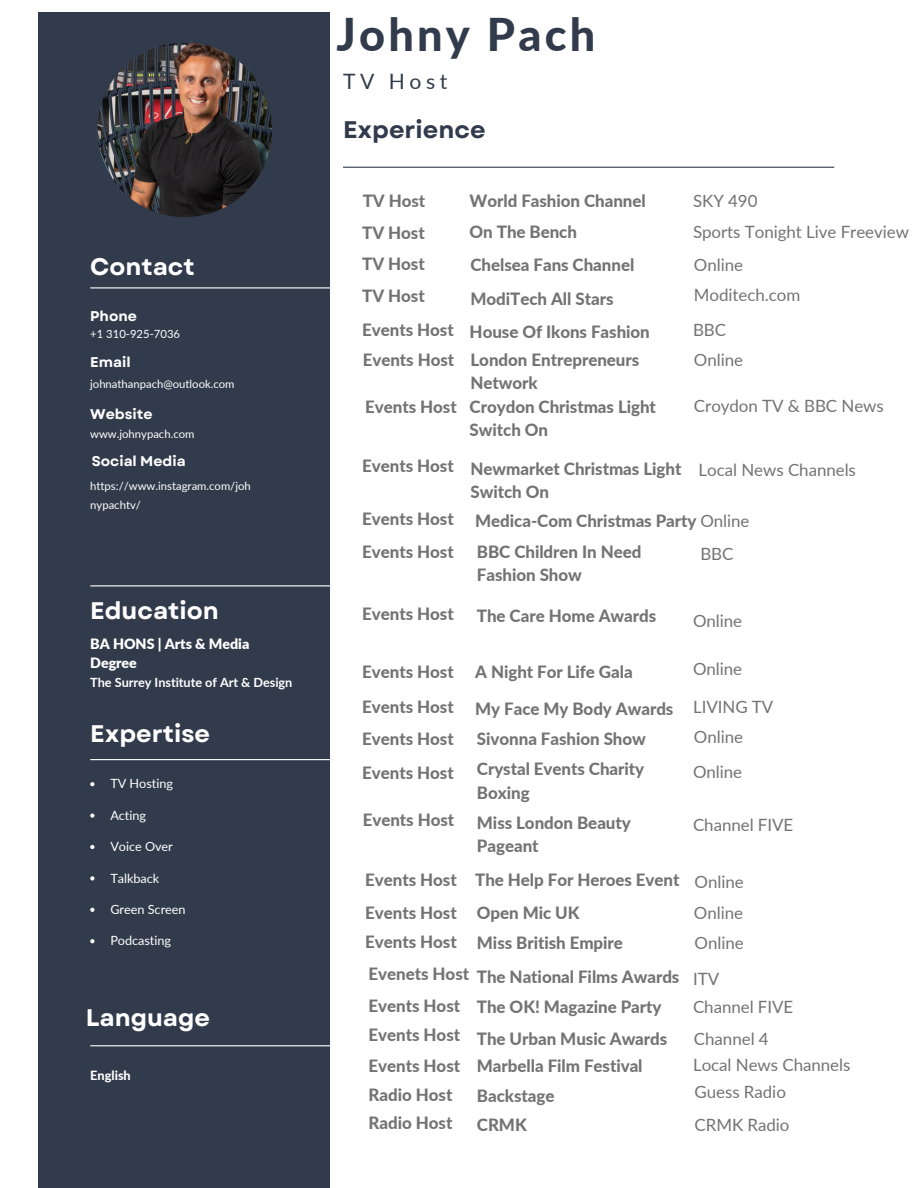
<style>
.page{position:relative;width:918px;height:1188px;background:#fff}
.page>*{position:absolute;margin:0;border:0;box-sizing:border-box;transform-origin:0 0}
.t1{font:800 45.15px "Lato";letter-spacing:.07em;color:#323b4c}
.t2{font:700 24px "Garet";color:#fff}
.t3{font:700 24px "Garet";color:#323b4c}
.t4{font:21.15px "Lato";letter-spacing:.215em;color:#323b4c}
.t5{font:800 16.95px/23.2px "Lato";letter-spacing:-.005em;color:#737373}
.t6{font:16.95px "Lato";letter-spacing:-.005em;color:#737373}
.t7{font:900 14.25px "Lato";letter-spacing:-.005em;color:#fff}
.t8{font:700 14.1px "Garet";color:#fff}
.t9{font:12.75px "Lato";letter-spacing:-.005em;color:#fff}
.t10{font:700 12.75px "Lato";letter-spacing:-.005em;color:#fff}
.t11{font:800 12.75px "Lato";color:#fff}
.t12{font:11.25px/18.8px "Lato";color:#fff}
.s1{font-weight:400}
</style>
<div class="page">
<div style="left:38px;top:12px;width:291px;height:1176px;background:#323b4c"></div>
<hr style="left:90px;top:287px;width:240px;height:1px;background:#fff">
<hr style="left:90px;top:585px;width:240px;height:1px;background:#fff">
<hr style="left:343px;top:167px;width:491px;height:1px;background:#323b4c">
<img style="left:97px;top:42px;width:175px;height:175px;border-radius:50%">
<svg style="left:90px;top:782px;width:4px;height:4px"></svg>
<svg style="left:90px;top:813px;width:4px;height:5px"></svg>
<svg style="left:90px;top:845px;width:4px;height:4px"></svg>
<svg style="left:90px;top:876px;width:4px;height:5px"></svg>
<svg style="left:90px;top:908px;width:4px;height:4px"></svg>
<svg style="left:90px;top:939px;width:4px;height:4px"></svg>
<hr style="left:90px;top:759px;width:240px;height:1px;background:#fff">
<hr style="left:90px;top:1045px;width:240px;height:1px;background:#fff">
<p class="t2" style="left:90px;top:250px;width:106px">Contact</p>
<p class="t8" style="left:90px;top:306px;width:48px">Phone</p>
<p class="t12" style="left:90px;top:324px;width:91px">+1 310-925-7036</p>
<p class="t8" style="left:90px;top:352px;width:42px">Email</p>
<p class="t12" style="left:90px;top:375px;width:146px">johnathanpach@outlook.com</p>
<p class="t8" style="left:90px;top:404px;width:64px">Website</p>
<p class="t12" style="left:90px;top:424px;width:106px">www.johnypach.com</p>
<p class="t8" style="left:92px;top:451px;width:95px">Social Media</p>
<p class="t12" style="left:90px;top:476px;width:162px">https://www.instagram.com/joh nypachtv/</p>
<p class="t2" style="left:90px;top:593px;width:130px">Education</p>
<p class="t7" style="left:90px;top:635px;width:161px">BA HONS | Arts &amp; Media</p>
<p class="t7" style="left:90px;top:654px;width:48px">Degree</p>
<p class="t10" style="left:90px;top:674px;width:204px">The Surrey Institute of Art &amp; Design</p>
<p class="t2" style="left:90px;top:716px;width:121px">Expertise</p>
<p class="t9" style="left:110px;top:776px;width:64px">TV Hosting</p>
<p class="t9" style="left:110px;top:807px;width:37px">Acting</p>
<p class="t9" style="left:110px;top:839px;width:64px">Voice Over</p>
<p class="t9" style="left:110px;top:870px;width:50px">Talkback</p>
<p class="t9" style="left:110px;top:901px;width:77px">Green Screen</p>
<p class="t9" style="left:110px;top:933px;width:62px">Podcasting</p>
<p class="t2" style="left:86px;top:1000px;width:126px">Language</p>
<p class="t11" style="left:90px;top:1067px;width:42px">English</p>
<p class="t1" style="left:337px;top:7px;width:260px">Johny Pach</p>
<p class="t4" style="left:343px;top:69px;width:106px">TV Host</p>
<p class="t3" style="left:343px;top:112px;width:144px">Experience</p>
<p class="t5" style="left:363px;top:188px;width:64px">TV Host</p>
<p class="t5" style="left:470px;top:189px;width:178px">World Fashion Channel</p>
<p class="t6" style="left:693px;top:190px;width:66px">SKY 490</p>
<p class="t5" style="left:362px;top:221px;width:64px">TV Host</p>
<p class="t5" style="left:470px;top:219px;width:109px">On The Bench</p>
<p class="t6" style="left:693px;top:221px;width:217px">Sports Tonight Live Freeview</p>
<p class="t5" style="left:362px;top:252px;width:64px">TV Host</p>
<p class="t5" style="left:471px;top:253px;width:165px">Chelsea Fans Channel</p>
<p class="t6" style="left:694px;top:254px;width:51px">Online</p>
<p class="t5" style="left:362px;top:284px;width:64px">TV Host</p>
<p class="t5" style="left:471px;top:286px;width:144px">ModiTech All Stars</p>
<p class="t6" style="left:694px;top:284px;width:108px">Moditech.com</p>
<p class="t5" style="left:362px;top:317px;width:93px">Events Host</p>
<p class="t5" style="left:470px;top:320px;width:182px">House Of Ikons Fashion</p>
<p class="t6" style="left:693px;top:319px;width:35px">BBC</p>
<p class="t5" style="left:363px;top:348px;width:93px">Events Host</p>
<p class="t5" style="left:471px;top:347px;width:170px">London Entrepreneurs<br>Network</p>
<p class="t6" style="left:694px;top:349px;width:51px">Online</p>
<p class="t5" style="left:365px;top:394px;width:93px">Events Host</p>
<p class="t5" style="left:470px;top:395px;width:188px">Croydon Christmas Light<br>Switch On</p>
<p class="t6" style="left:694px;top:395px;width:191px">Croydon TV &amp; BBC News</p>
<p class="t5" style="left:362px;top:454px;width:93px">Events Host</p>
<p class="t5" style="left:471px;top:457px;width:212px">Newmarket Christmas Light<br>Switch On</p>
<p class="t6" style="left:699px;top:459px;width:159px">Local News Channels</p>
<p class="t5" style="left:362px;top:506px;width:93px">Events Host</p>
<p class="t5" style="left:475px;top:509px;width:276px">Medica-Com Christmas Party <span class="s1">Online</span></p>
<p class="t5" style="left:362px;top:540px;width:93px">Events Host</p>
<p class="t5" style="left:477px;top:539px;width:166px">BBC Children In Need<br>Fashion Show</p>
<p class="t6" style="left:700px;top:543px;width:35px">BBC</p>
<p class="t5" style="left:362px;top:602px;width:93px">Events Host</p>
<p class="t5" style="left:477px;top:604px;width:181px">The Care Home Awards</p>
<p class="t6" style="left:693px;top:610px;width:51px">Online</p>
<p class="t5" style="left:362px;top:659px;width:93px">Events Host</p>
<p class="t5" style="left:475px;top:659px;width:159px">A Night For Life Gala</p>
<p class="t6" style="left:693px;top:659px;width:51px">Online</p>
<p class="t5" style="left:362px;top:695px;width:93px">Events Host</p>
<p class="t5" style="left:475px;top:697px;width:200px">My Face My Body Awards</p>
<p class="t6" style="left:693px;top:697px;width:82px">LIVING TV</p>
<p class="t5" style="left:362px;top:727px;width:93px">Events Host</p>
<p class="t5" style="left:477px;top:727px;width:171px">Sivonna Fashion Show</p>
<p class="t6" style="left:694px;top:726px;width:51px">Online</p>
<p class="t5" style="left:362px;top:761px;width:93px">Events Host</p>
<p class="t5" style="left:477px;top:757px;width:169px">Crystal Events Charity<br>Boxing</p>
<p class="t6" style="left:693px;top:761px;width:51px">Online</p>
<p class="t5" style="left:363px;top:808px;width:93px">Events Host</p>
<p class="t5" style="left:477px;top:811px;width:155px">Miss London Beauty</p>
<p class="t5" style="left:477px;top:834px;width:63px">Pageant</p>
<p class="t6" style="left:693px;top:814px;width:102px">Channel FIVE</p>
<p class="t5" style="left:365px;top:867px;width:93px">Events Host</p>
<p class="t5" style="left:475px;top:868px;width:206px">The Help For Heroes Event</p>
<p class="t6" style="left:695px;top:871px;width:51px">Online</p>
<p class="t5" style="left:365px;top:901px;width:93px">Events Host</p>
<p class="t5" style="left:477px;top:900px;width:104px">Open Mic UK</p>
<p class="t6" style="left:694px;top:902px;width:51px">Online</p>
<p class="t5" style="left:365px;top:930px;width:93px">Events Host</p>
<p class="t5" style="left:477px;top:931px;width:148px">Miss British Empire</p>
<p class="t6" style="left:695px;top:932px;width:51px">Online</p>
<p class="t5" style="left:369px;top:962px;width:102px">Evenets Host</p>
<p class="t5" style="left:477px;top:965px;width:204px">The National Films Awards</p>
<p class="t6" style="left:693px;top:968px;width:28px">ITV</p>
<p class="t5" style="left:369px;top:993px;width:93px">Events Host</p>
<p class="t5" style="left:477px;top:995px;width:186px">The OK! Magazine Party</p>
<p class="t6" style="left:693px;top:996px;width:102px">Channel FIVE</p>
<p class="t5" style="left:369px;top:1023px;width:93px">Events Host</p>
<p class="t5" style="left:477px;top:1027px;width:192px">The Urban Music Awards</p>
<p class="t6" style="left:694px;top:1028px;width:76px">Channel 4</p>
<p class="t5" style="left:369px;top:1054px;width:93px">Events Host</p>
<p class="t5" style="left:477px;top:1054px;width:167px">Marbella Film Festival</p>
<p class="t6" style="left:693px;top:1054px;width:159px">Local News Channels</p>
<p class="t5" style="left:369px;top:1083px;width:85px">Radio Host</p>
<p class="t5" style="left:477px;top:1084px;width:79px">Backstage</p>
<p class="t6" style="left:695px;top:1081px;width:93px">Guess Radio</p>
<p class="t5" style="left:369px;top:1111px;width:85px">Radio Host</p>
<p class="t5" style="left:477px;top:1113px;width:51px">CRMK</p>
<p class="t6" style="left:695px;top:1114px;width:96px">CRMK Radio</p>
</div>
